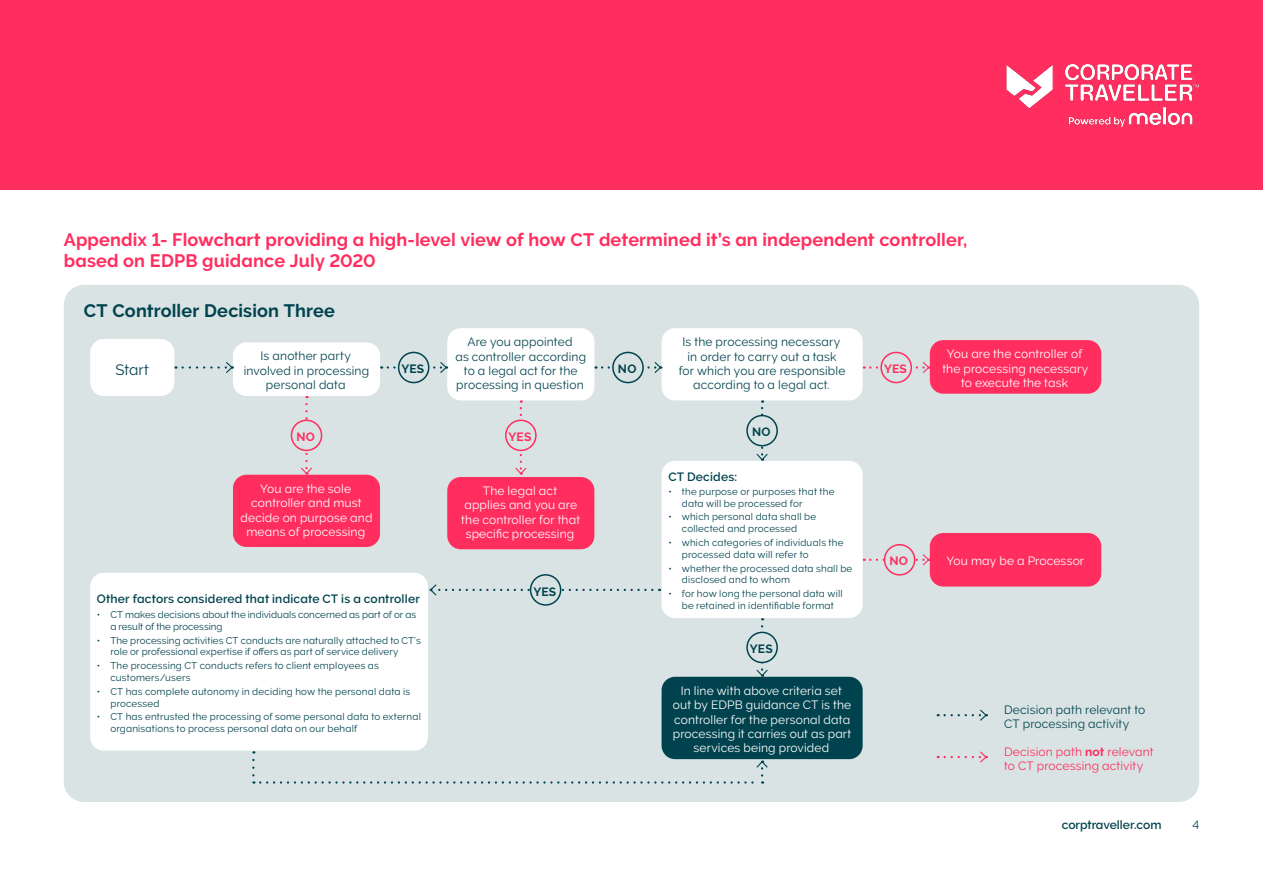
<style>
.page{position:relative;width:1263px;height:893px;background:#fff}
.page>*{position:absolute;margin:0;border:0;box-sizing:border-box;transform-origin:0 0}
.t1{font:700 18px/21.6px "Raleway";letter-spacing:.01em;color:#ff2e5f}
.t2{font:700 18px "Raleway";letter-spacing:.01em;color:#00434e}
.t3{font:15px "Raleway";letter-spacing:.005em;color:#00434e}
.t4{font:12px/14.4px "Raleway";letter-spacing:.015em;color:#fff;text-align:center}
.t5{font:12px/14.4px "Raleway";letter-spacing:.015em;color:#00434e;text-align:center}
.t6{font:600 12px "Raleway";letter-spacing:.015em;color:#00434e}
.t7{font:12px/14.4px "Raleway";letter-spacing:.015em;color:#ff2e5f}
.t8{font:700 12px "Raleway";letter-spacing:.015em;color:#00434e}
.t9{font:700 12px "Raleway";letter-spacing:.015em;color:#ff2e5f}
.t10{font:9.75px/11.7px "Raleway";letter-spacing:.02em;color:#00434e}
.t11{font:9.75px/11.7px "Raleway";color:#00434e}
.s1{font-weight:700}
</style>
<div class="page">
<div style="left:64px;top:285px;width:1135px;height:517px;background:#d9e3e4;border-radius:20px"></div>
<div style="left:0;top:0;width:1263px;height:190px;background:#ff2e5f"></div>
<img style="left:1006px;top:63px;width:193px;height:64px">
<div style="left:90px;top:339px;width:84px;height:57px;background:#fff;border-radius:14px"></div>
<div style="left:233px;top:342px;width:147px;height:54px;background:#fff;border-radius:14px"></div>
<div style="left:447px;top:328px;width:147px;height:72px;background:#fff;border-radius:14px"></div>
<div style="left:662px;top:328px;width:201px;height:72px;background:#fff;border-radius:14px"></div>
<div style="left:930px;top:340px;width:171px;height:54px;background:#ff2e5f;border-radius:14px"></div>
<div style="left:930px;top:533px;width:171px;height:54px;background:#ff2e5f;border-radius:14px"></div>
<div style="left:233px;top:475px;width:147px;height:72px;background:#ff2e5f;border-radius:14px"></div>
<div style="left:447px;top:477px;width:147px;height:72px;background:#ff2e5f;border-radius:14px"></div>
<div style="left:662px;top:677px;width:201px;height:82px;background:#00434e;border-radius:14px"></div>
<svg style="left:183px;top:362px;width:51px;height:11px"></svg>
<svg style="left:388px;top:361px;width:60px;height:13px"></svg>
<svg style="left:864px;top:361px;width:66px;height:13px"></svg>
<svg style="left:602px;top:361px;width:60px;height:13px"></svg>
<svg style="left:938px;top:709px;width:49px;height:12px"></svg>
<svg style="left:938px;top:751px;width:49px;height:12px"></svg>
<svg style="left:864px;top:553px;width:66px;height:14px"></svg>
<svg style="left:300px;top:404px;width:13px;height:71px"></svg>
<svg style="left:755px;top:400px;width:14px;height:61px"></svg>
<svg style="left:514px;top:400px;width:14px;height:75px"></svg>
<svg style="left:755px;top:626px;width:14px;height:51px"></svg>
<div style="left:399px;top:352px;width:30px;height:31px;background:#d9e3e4;border-radius:50%"></div>
<div style="left:398px;top:352px;width:31px;height:31px;border:2px solid #00434e;border-radius:50%"></div>
<div style="left:881px;top:352px;width:30px;height:31px;background:#d9e3e4;border-radius:50%"></div>
<div style="left:880px;top:352px;width:32px;height:31px;border:2px solid #ff2e5f;border-radius:50%"></div>
<div style="left:613px;top:352px;width:30px;height:31px;background:#d9e3e4;border-radius:50%"></div>
<div style="left:612px;top:352px;width:32px;height:31px;border:2px solid #00434e;border-radius:50%"></div>
<div style="left:884px;top:545px;width:31px;height:30px;background:#d9e3e4;border-radius:50%"></div>
<div style="left:884px;top:544px;width:31px;height:32px;border:2px solid #ff2e5f;border-radius:50%"></div>
<div style="left:291px;top:420px;width:31px;height:30px;background:#d9e3e4;border-radius:50%"></div>
<div style="left:291px;top:420px;width:31px;height:31px;border:2px solid #ff2e5f;border-radius:50%"></div>
<div style="left:747px;top:416px;width:30px;height:30px;background:#d9e3e4;border-radius:50%"></div>
<div style="left:746px;top:415px;width:32px;height:31px;border:2px solid #00434e;border-radius:50%"></div>
<div style="left:506px;top:420px;width:30px;height:30px;background:#d9e3e4;border-radius:50%"></div>
<div style="left:505px;top:420px;width:32px;height:31px;border:2px solid #ff2e5f;border-radius:50%"></div>
<div style="left:747px;top:632px;width:30px;height:30px;background:#d9e3e4;border-radius:50%"></div>
<div style="left:746px;top:632px;width:32px;height:31px;border:2px solid #00434e;border-radius:50%"></div>
<div style="left:662px;top:461px;width:201px;height:157px;background:#fff;border-radius:14px"></div>
<div style="left:90px;top:573px;width:338px;height:178px;background:#fff;border-radius:14px"></div>
<svg style="left:429px;top:583px;width:223px;height:13px"></svg>
<div style="left:530px;top:575px;width:31px;height:30px;background:#d9e3e4;border-radius:50%"></div>
<div style="left:530px;top:574px;width:31px;height:32px;border:2px solid #00434e;border-radius:50%"></div>
<svg style="left:252px;top:760px;width:2px;height:24px"></svg>
<svg style="left:260px;top:781px;width:503px;height:3px"></svg>
<svg style="left:756px;top:760px;width:12px;height:15px"></svg>
<h1 class="t1" style="left:64px;top:229px;width:905px">Appendix 1- Flowchart providing a high-level view of how CT determined it’s an independent controller, based on EDPB guidance July 2020</h1>
<h1 class="t2" style="left:84px;top:300px;width:252px">CT Controller Decision Three</h1>
<h2 class="t3" style="left:115px;top:361px;width:35px">Start</h2>
<p class="t5" style="left:244px;top:349px;width:127px">Is another party involved in processing personal data</p>
<p class="t9" style="left:296px;top:430px;width:20px">NO</p>
<p class="t5" style="left:455px;top:335px;width:132px">Are you appointed<br>as controller according to a legal act for the processing in question</p>
<p class="t5" style="left:679px;top:335px;width:168px">Is the processing necessary in order to carry out a task for which you are responsible according to a legal act.</p>
<p class="t4" style="left:942px;top:347px;width:147px">You are the controller of the processing necessary to execute the task</p>
<p class="t8" style="left:401px;top:362px;width:24px">YES</p>
<p class="t8" style="left:618px;top:362px;width:20px">NO</p>
<p class="t9" style="left:884px;top:362px;width:24px">YES</p>
<p class="t9" style="left:509px;top:430px;width:24px">YES</p>
<p class="t8" style="left:752px;top:425px;width:20px">NO</p>
<p class="t4" style="left:240px;top:481px;width:134px">You are the sole controller and must decide on purpose and means of processing</p>
<p class="t4" style="left:461px;top:484px;width:121px">The legal act<br>applies and you are the controller for that specific processing</p>
<p class="t6" style="left:97px;top:591px;width:324px">Other factors considered that indicate CT is a controller</p>
<p class="t11" style="left:110px;top:609px;width:307px;text-indent:-14px">• CT makes decisions about the individuals concerned as part of or as a result of the processing</p>
<p class="t10" style="left:110px;top:634px;width:312px;text-indent:-14px">• The processing activities CT conducts are naturally attached to CT’s role or professional expertise if offers as part of service delivery</p>
<p class="t10" style="left:110px;top:660px;width:270px;text-indent:-14px">• The processing CT conducts refers to client employees as customers/users</p>
<p class="t10" style="left:110px;top:685px;width:301px;text-indent:-14px">• CT has complete autonomy in deciding how the personal data is processed</p>
<p class="t10" style="left:110px;top:711px;width:312px;text-indent:-14px">• CT has entrusted the processing of some personal data to external organisations to process personal data on our behalf</p>
<p class="t8" style="left:533px;top:584px;width:24px">YES</p>
<p class="t6" style="left:668px;top:470px;width:70px">CT Decides:</p>
<p class="t10" style="left:682px;top:485px;width:154px;text-indent:-14px">• the purpose or purposes that the data will be processed for</p>
<p class="t10" style="left:668px;top:511px;width:149px;text-align:center">• which personal data shall be collected and processed</p>
<p class="t10" style="left:682px;top:537px;width:163px;text-indent:-14px">• which categories of individuals the processed data will refer to</p>
<p class="t10" style="left:682px;top:562px;width:172px;text-indent:-14px">• whether the processed data shall be disclosed and to whom</p>
<p class="t10" style="left:668px;top:588px;width:176px;text-align:center">• for how long the personal data will be retained in identifiable format</p>
<p class="t8" style="left:750px;top:642px;width:24px">YES</p>
<p class="t4" style="left:673px;top:683px;width:180px">In line with above criteria set out by EDPB guidance CT is the controller for the personal data processing it carries out as part services being provided</p>
<p class="t9" style="left:889px;top:554px;width:20px">NO</p>
<p class="t4" style="left:946px;top:554px;width:139px">You may be a Processor</p>
<p class="t5" style="left:1004px;top:702px;width:143px;text-align:left">Decision path relevant to<br>CT processing activity</p>
<p class="t7" style="left:1004px;top:744px;width:151px">Decision path <span class="s1">not</span> relevant to CT processing activity</p>
<p class="t6" style="left:1062px;top:818px;width:101px">corptraveller.com</p>
<p class="t5" style="left:1192px;top:818px;width:8px">4</p>
</div>
